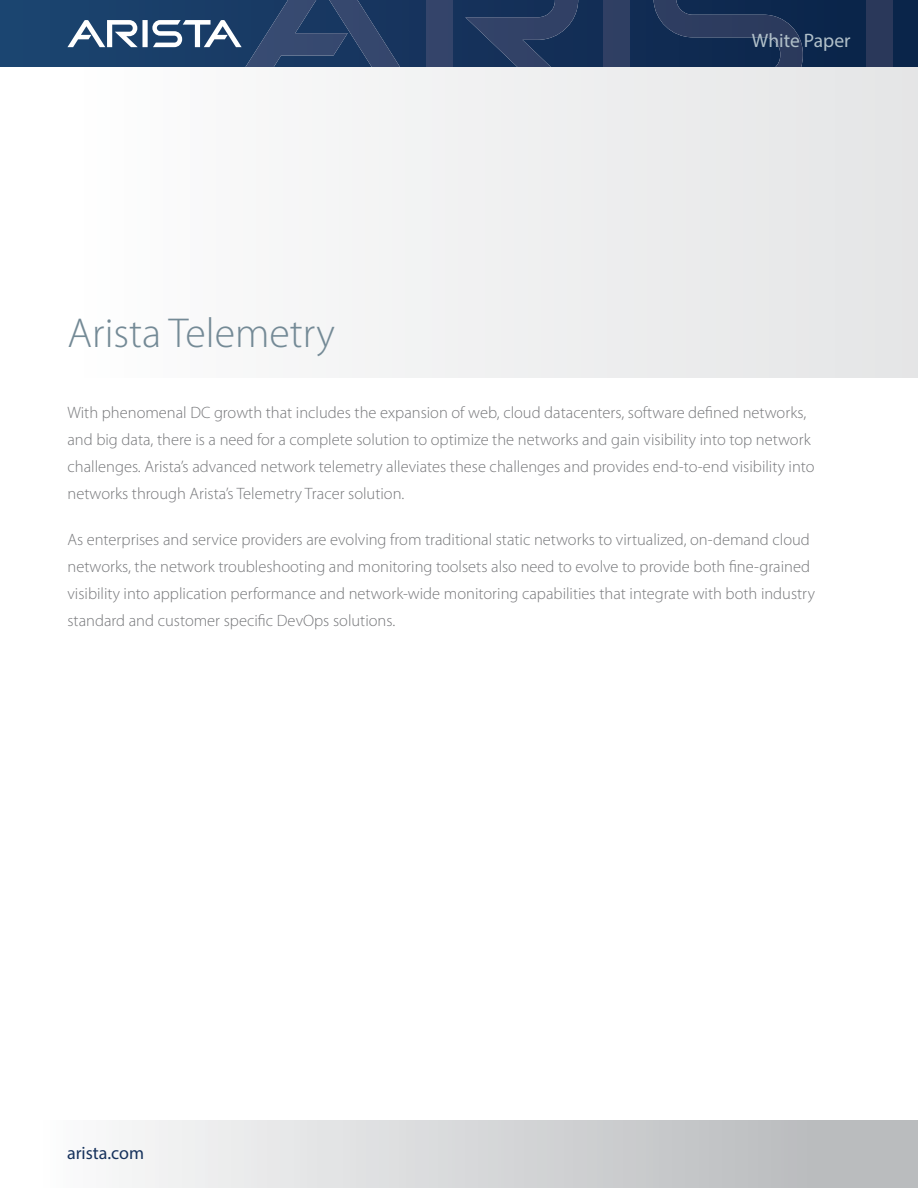
<style>
.page{position:relative;width:918px;height:1188px;background:#fff}
.page>*{position:absolute;margin:0;border:0;box-sizing:border-box;transform-origin:0 0}
.t1{font:300 42px "Myriad Pro";color:#748a96}
.t2{font:19.5px "Myriad Pro";color:#b1c0c9}
.t3{font:18px "Myriad Pro";color:#16325c}
.t4{font:300 16.5px/27px "Myriad Pro";color:#77787b}
</style>
<div class="page">
<svg style="left:0;top:0;width:918px;height:68px;background:#15345b"></svg>
<div style="left:426px;top:0;width:26px;height:68px;background:#34446a"></div>
<svg style="left:465px;top:0;width:113px;height:68px;background:#253b61"></svg>
<svg style="left:67px;top:0;width:333px;height:68px;background:#365277"></svg>
<div style="left:604px;top:0;width:26px;height:68px;background:#2f3f63"></div>
<svg style="left:654px;top:0;width:149px;height:68px;background:#1e3458"></svg>
<div style="left:867px;top:0;width:26px;height:68px;background:#2a385a"></div>
<div style="left:0;top:1120px;width:918px;height:68px;background:linear-gradient(to right,#fff,#b3b5b7)"></div>
<div style="left:0;top:68px;width:918px;height:310px;background:linear-gradient(to right,#fff,#e4e5e6)"></div>
<h1 class="t1" style="left:68px;top:310px;width:269px">Arista Telemetry</h1>
<p class="t2" style="left:752px;top:29px;width:100px">White Paper</p>
<p class="t4" style="left:68px;top:400px;width:749px">With phenomenal DC growth that includes the expansion of web, cloud datacenters, software defined networks, and big data, there is a need for a complete solution to optimize the networks and gain visibility into top network challenges. Arista’s advanced network telemetry alleviates these challenges and provides end-to-end visibility into networks through Arista’s Telemetry Tracer solution.</p>
<p class="t4" style="left:68px;top:527px;width:749px">As enterprises and service providers are evolving from traditional static networks to virtualized, on-demand cloud networks, the network troubleshooting and monitoring toolsets also need to evolve to provide both fine-grained visibility into application performance and network-wide monitoring capabilities that integrate with both industry standard and customer specific DevOps solutions.</p>
<p class="t3" style="left:67px;top:1142px;width:79px">arista.com</p>
</div>
